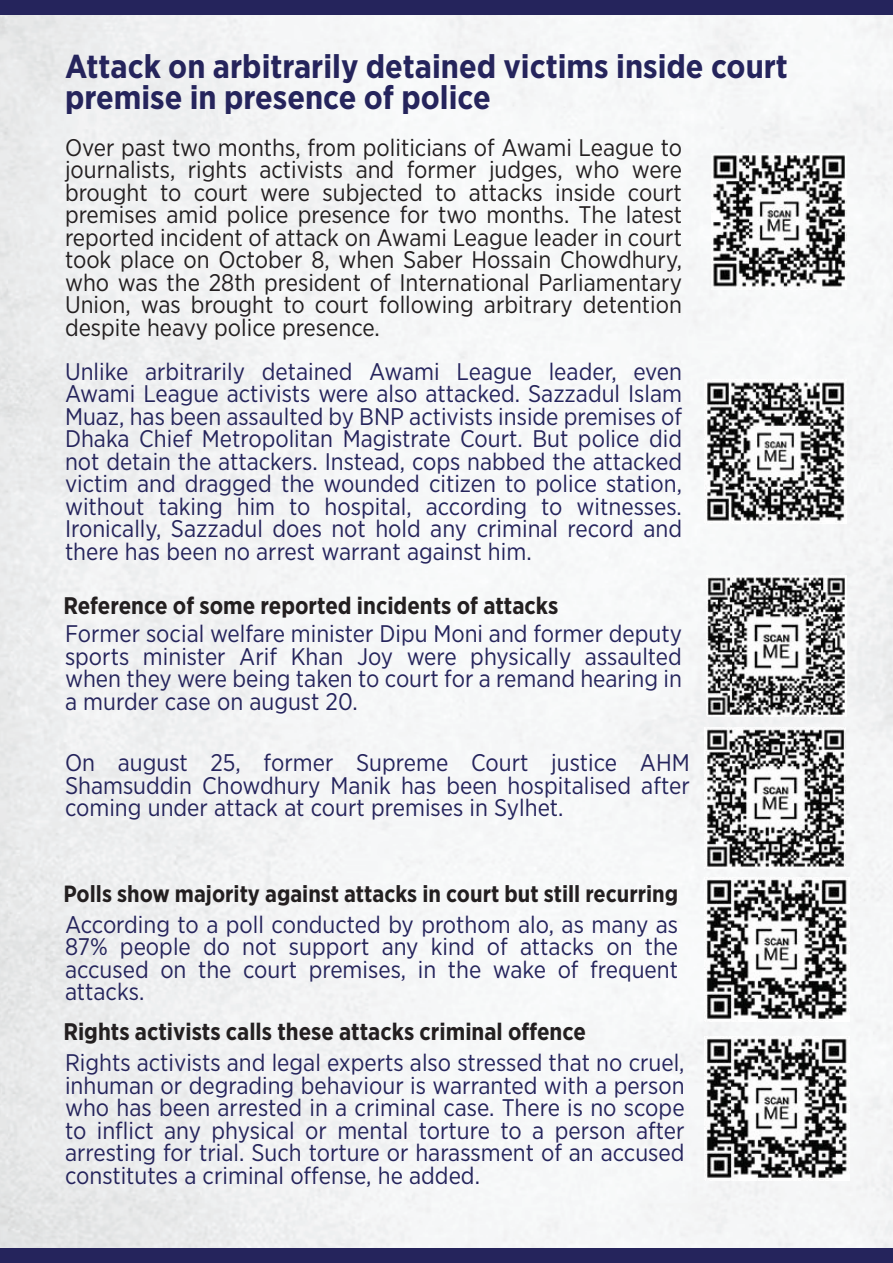
<style>
.page{position:relative;width:893px;height:1263px;background:#fff}
.page>*{position:absolute;margin:0;border:0;box-sizing:border-box;transform-origin:0 0}
.t1{font:700 33.15px/31.5px "Gotham Narrow";color:#25245c}
.t2{font:24px/22.5px "Gotham Narrow";color:#25245c;text-align:justify}
.t3{font:24px/22.5px "Gotham Narrow";color:#231f20;text-align:justify}
.t4{font:700 24px "Gotham Narrow";color:#231f20}
.t5{font:700 23.4px "Gotham Narrow";color:#231f20}
</style>
<div class="page">
<img style="left:0;top:14px;width:893px;height:1235px">
<div style="left:0;top:0;width:893px;height:14px;background:#25245c"></div>
<div style="left:0;top:1249px;width:893px;height:14px;background:#25245c"></div>
<img style="left:712px;top:153px;width:134px;height:136px">
<img style="left:704px;top:380px;width:143px;height:143px">
<img style="left:706px;top:575px;width:140px;height:141px">
<img style="left:705px;top:727px;width:140px;height:141px">
<img style="left:704px;top:877px;width:145px;height:145px">
<img style="left:704px;top:1036px;width:145px;height:144px">
<h1 class="t1" style="left:65px;top:52px;width:724px">Attack on arbitrarily detained victims inside court premise in presence of police</h1>
<p class="t3" style="left:65px;top:137px;width:619px">Over past two months, from politicians of Awami League to journalists, rights activists and former judges, who were brought to court were subjected to attacks inside court premises amid police presence for two months. The latest reported incident of attack on Awami League leader in court took place on October 8, when Saber Hossain Chowdhury, who was the 28th president of International Parliamentary Union, was brought to court following arbitrary detention despite heavy police presence.</p>
<p class="t2" style="left:65px;top:361px;width:619px">Unlike arbitrarily detained Awami League leader, even Awami League activists were also attacked. Sazzadul Islam Muaz, has been assaulted by BNP activists inside premises of Dhaka Chief Metropolitan Magistrate Court. But police did not detain the attackers. Instead, cops nabbed the attacked victim and dragged the wounded citizen to police station, without taking him to hospital, according to witnesses.<br>Ironically, Sazzadul does not hold any criminal record and there has been no arrest warrant against him.</p>
<p class="t4" style="left:63px;top:595px;width:496px">Reference of some reported incidents of attacks</p>
<p class="t2" style="left:65px;top:624px;width:619px">Former social welfare minister Dipu Moni and former deputy sports minister Arif Khan Joy were physically assaulted when they were being taken to court for a remand hearing in a murder case on august 20.</p>
<p class="t2" style="left:65px;top:753px;width:626px">On august 25, former Supreme Court justice AHM Shamsuddin Chowdhury Manik has been hospitalised after coming under attack at court premises in Sylhet.</p>
<p class="t5" style="left:63px;top:883px;width:616px">Polls show majority against attacks in court but still recurring</p>
<p class="t2" style="left:65px;top:914px;width:615px">According to a poll conducted by prothom alo, as many as 87% people do not support any kind of attacks on the accused on the court premises, in the wake of frequent attacks.</p>
<p class="t4" style="left:63px;top:1021px;width:524px">Rights activists calls these attacks criminal offence</p>
<p class="t2" style="left:65px;top:1053px;width:621px">Rights activists and legal experts also stressed that no cruel, inhuman or degrading behaviour is warranted with a person who has been arrested in a criminal case. There is no scope to inflict any physical or mental torture to a person after arresting for trial. Such torture or harassment of an accused constitutes a criminal offense, he added.</p>
</div>
